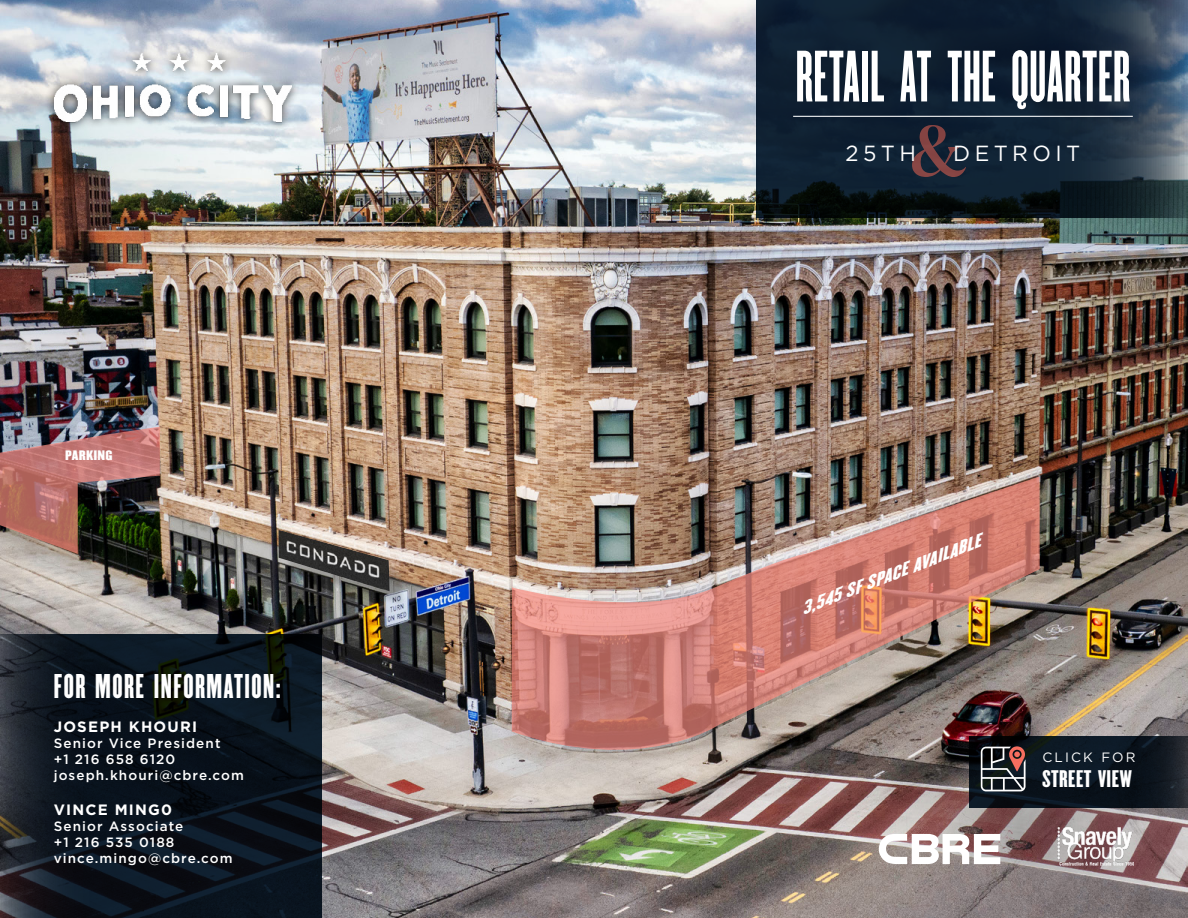
<style>
.page{position:relative;width:1188px;height:918px;background:#fff}
.page>*{position:absolute;margin:0;border:0;box-sizing:border-box;transform-origin:0 0}
.t1{font:500 72px "Blacker Display";color:#f76e5f}
.t2{font:63.45px "Champion Bantamweight";letter-spacing:.01em;color:#fff}
.t3{font:30px "Champion Featherweight";letter-spacing:.05em;color:#fff}
.t4{font:21.9px "Gotham";letter-spacing:.2em;color:#fff}
.t5{font:21px "Champion Featherweight";letter-spacing:.02em;color:#fff;scale:1.22 1}
.t6{font:italic 15.6px "Champion Liteweight";color:#fff;scale:1.33 1}
.t7{font:700 15px "Gotham HTF";letter-spacing:.08em;color:#fff}
.t8{font:500 13.5px/16.2px "Gotham";letter-spacing:.08em;color:#fff}
.t9{font:13.5px "Gotham";letter-spacing:.16em;color:#fff}
.t10{font:12px "Champion Liteweight";letter-spacing:.01em;color:#fff;scale:1.33 1}
</style>
<div class="page">
<img style="left:0;top:0;width:1188px;height:918px">
<img style="left:612px;top:761px;width:576px;height:131px">
<img style="left:1058px;top:827px;width:76px;height:38px">
<svg style="left:969px;top:736px;width:219px;height:71px;background:#0e1720"></svg>
<svg style="left:981px;top:751px;width:45px;height:40px;background:#5a5355"></svg>
<svg style="left:757px;top:0;width:431px;height:217px;background:#152636"></svg>
<hr style="left:793px;top:116px;width:340px;height:1px;background:#fff">
<svg style="left:0;top:634px;width:322px;height:284px;background:#0e161f"></svg>
<img style="left:512px;top:477px;width:528px;height:274px">
<img style="left:0;top:427px;width:160px;height:127px">
<div style="left:44px;top:45px;width:257px;height:86px;background:#000;opacity:.75"></div>
<img style="left:54px;top:54px;width:238px;height:68px">
<div style="left:284px;top:536px;width:121px;height:71px;background:#000;opacity:.17"></div>
<img style="left:279px;top:530px;width:111px;height:62px">
<svg style="left:879px;top:834px;width:121px;height:30px"></svg>
<p class="t10" style="left:65px;top:446px;width:37px">PARKING</p>
<h3 class="t3" style="left:54px;top:664px;width:229px">FOR MORE INFORMATION:</h3>
<p class="t7" style="left:54px;top:718px;width:145px">JOSEPH KHOURI</p>
<p class="t8" style="left:54px;top:735px;width:192px">Senior Vice President<br>+1 216 658 6120 joseph.khouri@cbre.com</p>
<p class="t7" style="left:54px;top:801px;width:120px">VINCE MING0</p>
<p class="t8" style="left:54px;top:818px;width:180px">Senior Associate<br>+1 216 535 0188 vince.mingo@cbre.com</p>
<h2 class="t2" style="left:796px;top:30px;width:336px">RETAIL AT THE QUARTER</h2>
<h3 class="t4" style="left:846px;top:139px;width:72px">25TH</h3>
<h3 class="t4" style="left:953px;top:139px;width:129px">DETROIT</h3>
<h1 class="t1" style="left:910px;top:107px;width:58px">&amp;</h1>
<p class="t6" style="left:796px;top:597px;width:145px;rotate:-21deg">3,545 SF SPACE AVAILABLE</p>
<p class="t9" style="left:1042px;top:748px;width:95px">CLICK FOR</p>
<h3 class="t5" style="left:1042px;top:763px;width:75px">STREET VIEW</h3>
</div>
